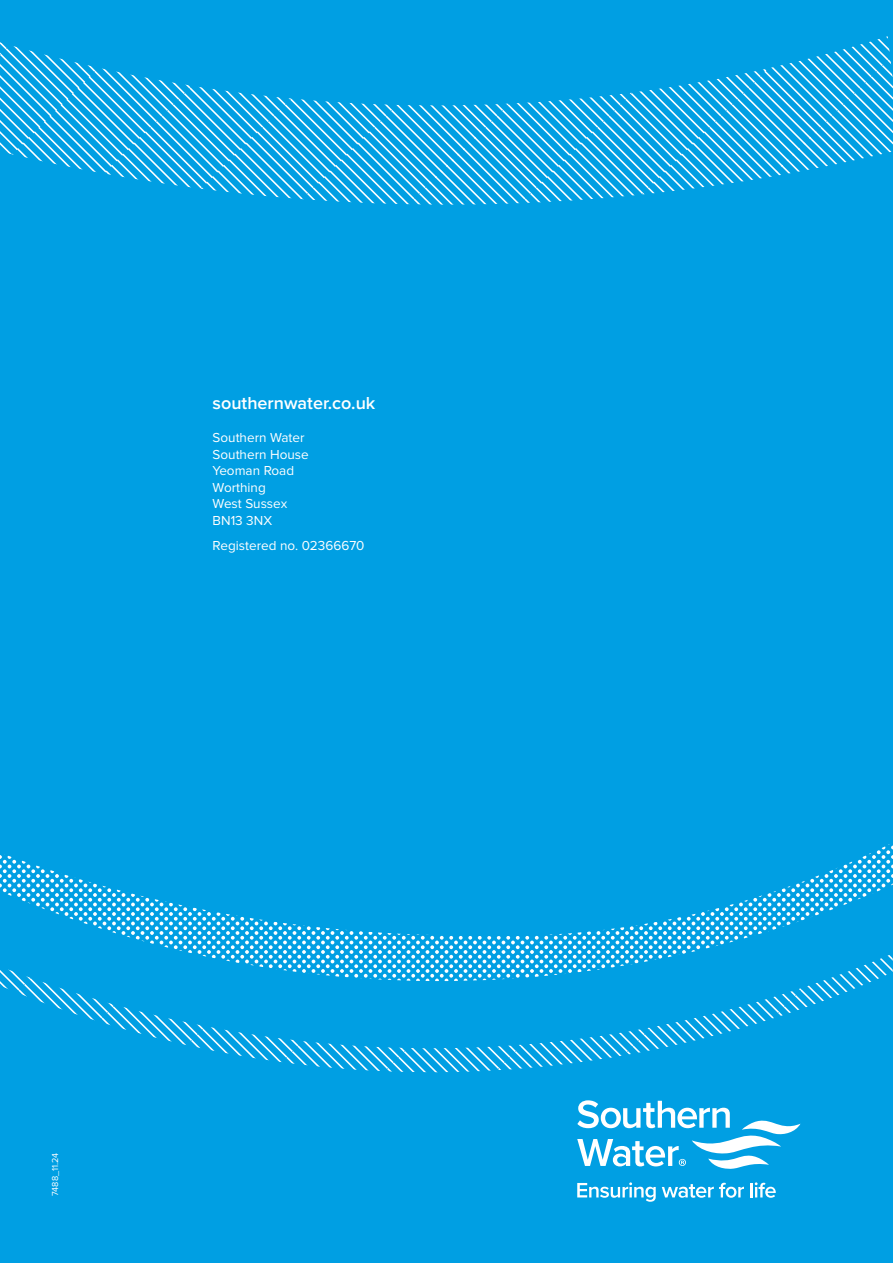
<style>
.page{position:relative;width:893px;height:1263px;background:#009fe3}
.page>*{position:absolute;margin:0;border:0;box-sizing:border-box;transform-origin:0 0}
.t1{font:600 18px "Proxima Nova";color:#fff}
.t2{font:13.5px/16.5px "Proxima Nova";color:#fff}
.t3{font:9px "Proxima Nova";color:#fff}
</style>
<div class="page">
<svg style="left:0;top:982px;width:870px;height:91px"></svg>
<svg style="left:0;top:844px;width:893px;height:138px"></svg>
<svg style="left:0;top:36px;width:893px;height:169px"></svg>
<svg style="left:577px;top:1182px;width:79px;height:20px"></svg>
<svg style="left:662px;top:1183px;width:82px;height:15px"></svg>
<hr style="left:750px;top:1183px;width:3px;height:14px;background:#fff">
<svg style="left:755px;top:1182px;width:21px;height:16px"></svg>
<svg style="left:577px;top:1100px;width:223px;height:69px"></svg>
<h1 class="t1" style="left:213px;top:389px;width:164px">southernwater.co.uk</h1>
<p class="t2" style="left:213px;top:430px;width:98px">Southern Water<br>Southern House<br>Yeoman Road<br>Worthing<br>West Sussex<br>BN13 3NX</p>
<p class="t2" style="left:213px;top:537px;width:153px">Registered no. 02366670</p>
<p class="t3" style="left:51px;top:1196px;width:45px;rotate:-90deg">7488_11.24</p>
</div>
